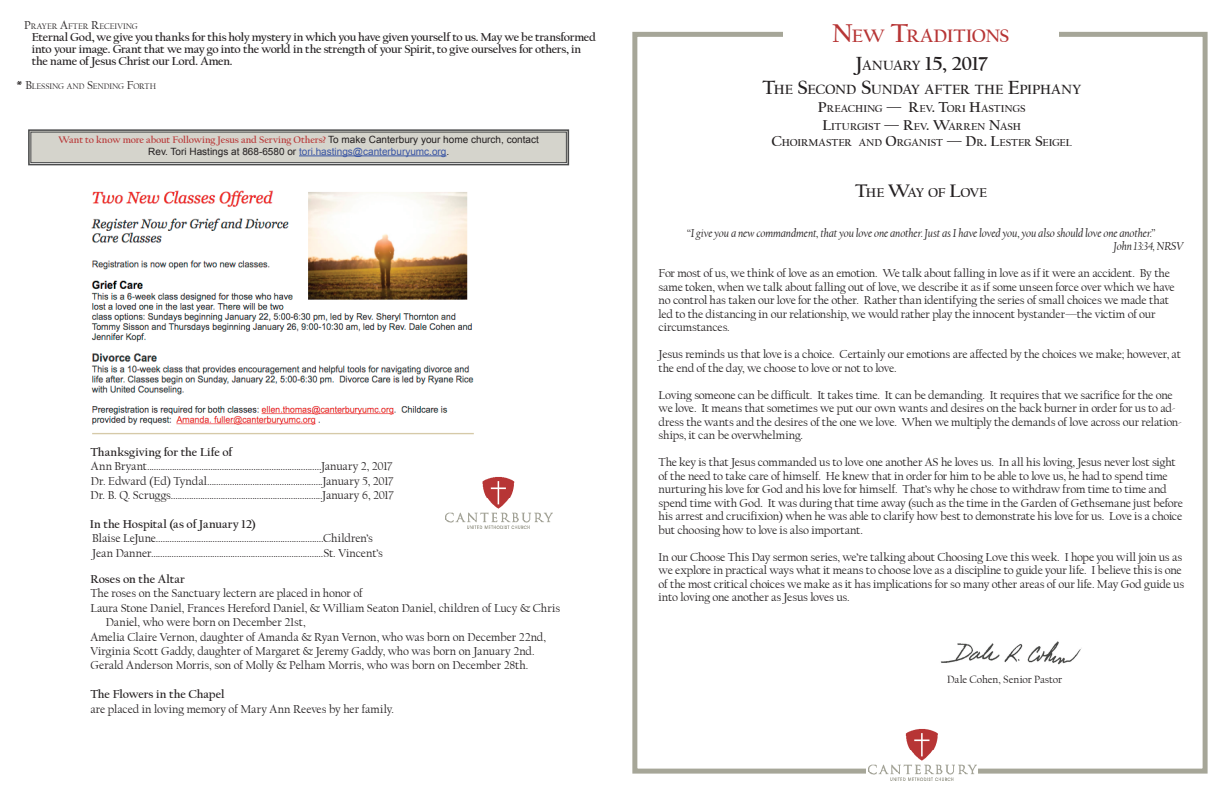
<style>
.page{position:relative;width:1224px;height:792px;background:#fff}
.page>*{position:absolute;margin:0;border:0;box-sizing:border-box;transform-origin:0 0}
.t1{font:700 20px "Californian FB";letter-spacing:-.02em;color:#231f20}
.t2{font:700 18.9px "Californian FB";color:#b73535}
.t3{font:700 14px "Californian FB";color:#231f20}
.t4{font:700 13.3px "Californian FB";letter-spacing:-.045em;color:#231f20}
.t5{font:12px/13.5px "Californian FB";letter-spacing:-.01em;color:#231f20}
.t6{font:700 12px/12px "Californian FB";letter-spacing:-.02em;color:#231f20}
.t7{font:italic 12px/13.5px "Californian FB";letter-spacing:-.015em;color:#231f20}
.t8{font:700 12px "Californian FB";letter-spacing:.005em;color:#231f20}
.t9{font:700 12px "Californian FB";color:#231f20}
.t10{font:11px "Californian FB";letter-spacing:-.01em;color:#231f20}
.t11{font:700 10.5px/18px "Californian FB";color:#231f20;text-align:center}
.t12{font:700 10px "Californian FB";letter-spacing:-.005em;color:#b83535}
.t13{font:10px "Arial";color:#3854a4}
.t14{font:8.4px "Californian FB";letter-spacing:-.005em;color:#231f20}
.s1{font-size:12px}
.s2{font-weight:700;font-size:12px}
.s3{font-family:"Arial";font-weight:400;color:#231f20}
.s4{color:#231f20}
.s5{font-size:27px}
.s6{font-size:14px}
.s7{font-size:20px}
.s8{font-size:15px}
.s9{font-size:19px}
</style>
<div class="page">
<div style="left:632px;top:32px;width:576px;height:742px;border:5px solid #a6a698"></div>
<div style="left:866px;top:724px;width:112px;height:63px;background:#fff"></div>
<img style="left:869px;top:729px;width:107px;height:51px">
<hr style="left:800px;top:192px;width:275px;height:2px;background:#231f20">
<hr style="left:664px;top:153px;width:207px;height:1px;background:#231f20">
<svg style="left:1202px;top:151px;width:6px;height:6px"></svg>
<hr style="left:656px;top:175px;width:208px;height:1px;background:#231f20">
<div style="left:783px;top:22px;width:275px;height:22px;background:#fff"></div>
<img style="left:91px;top:190px;width:383px;height:245px">
<img style="left:445px;top:477px;width:107px;height:51px">
<svg style="left:28px;top:129px;width:542px;height:37px;background:#c5c5bf"></svg>
<div style="left:31px;top:132px;width:536px;height:31px;border:1px solid #4b4c4d"></div>
<img style="left:940px;top:641px;width:142px;height:24px">
<p class="t14" style="left:24px;top:21px;width:115px"><span class="s1">P</span>RAYER <span class="s1">A</span>FTER <span class="s1">R</span>ECEIVING</p>
<p class="t6" style="left:32px;top:31px;width:566px">Eternal God, we give you thanks for this holy mystery in which you have given yourself to us. May we be transformed into your image. Grant that we may go into the world in the strength of your Spirit, to give ourselves for others, in the name of Jesus Christ our Lord. Amen.</p>
<p class="t14" style="left:17px;top:81px;width:141px"><span class="s2">*</span> <span class="s1">B</span>LESSING AND <span class="s1">S</span>ENDING <span class="s1">F</span>ORTH</p>
<p class="t12" style="left:59px;top:134px;width:482px">Want to know more about Following Jesus and Serving Others? <span class="s3">To make Canterbury your home church, contact</span></p>
<p class="t13" style="left:148px;top:145px;width:303px"><span class="s4">Rev. Tori Hastings at 868-6580 or</span> tori.hastings@canterburyumc.org<span class="s4">.</span></p>
<p class="t8" style="left:90px;top:445px;width:144px">Thanksgiving for the Life of</p>
<p class="t5" style="left:90px;top:459px;width:305px;line-height:14.4px;text-align:justify">Ann Bryant.............................................................................January 2, 2017<br>Dr. Edward (Ed) Tyndal...................................................January 5, 2017<br>Dr. B. Q. Scruggs...................................................................January 6, 2017</p>
<p class="t9" style="left:90px;top:517px;width:168px">In the Hospital (as of January 12)</p>
<p class="t5" style="left:92px;top:531px;width:292px;line-height:14.4px">Blaise LeJune..........................................................................Children’s<br>Jean Danner............................................................................St. Vincent’s</p>
<p class="t8" style="left:90px;top:572px;width:96px">Roses on the Altar</p>
<p class="t5" style="left:90px;top:587px;width:274px">The roses on the Sanctuary lectern are placed in honor of</p>
<p class="t5" style="left:90px;top:601px;width:471px">Laura Stone Daniel, Frances Hereford Daniel, &amp; William Seaton Daniel, children of Lucy &amp; Chris</p>
<p class="t5" style="left:106px;top:616px;width:201px">Daniel, who were born on December 21st,</p>
<p class="t5" style="left:90px;top:630px;width:457px">Amelia Claire Vernon, daughter of Amanda &amp; Ryan Vernon, who was born on December 22nd,</p>
<p class="t5" style="left:90px;top:644px;width:446px">Virginia Scott Gaddy, daughter of Margaret &amp; Jeremy Gaddy, who was born on January 2nd.</p>
<p class="t5" style="left:90px;top:659px;width:439px">Gerald Anderson Morris, son of Molly &amp; Pelham Morris, who was born on December 28th.</p>
<p class="t6" style="left:90px;top:688px;width:136px">The Flowers in the Chapel</p>
<p class="t5" style="left:90px;top:702px;width:305px">are placed in loving memory of Mary Ann Reeves by her family.</p>
<h2 class="t2" style="left:832px;top:25px;width:179px"><span class="s5">N</span>EW <span class="s5">T</span>RADITIONS</h2>
<h1 class="t1" style="left:856px;top:52px;width:133px">J<span class="s6">ANUARY</span> 15, 2017</h1>
<p class="t3" style="left:762px;top:81px;width:320px"><span class="s7">T</span>HE <span class="s7">S</span>ECOND <span class="s7">S</span>UNDAY AFTER THE <span class="s7">E</span>PIPHANY</p>
<p class="t11" style="left:818px;top:99px;width:209px"><span class="s8">P</span>REACHING <span class="s8">— R</span>EV<span class="s8">. T</span>ORI <span class="s8">H</span>ASTINGS<br><span class="s8">L</span>ITURGIST <span class="s8">— R</span>EV<span class="s8">. W</span>ARREN <span class="s8">N</span>ASH</p>
<p class="t11" style="left:772px;top:133px;width:302px"><span class="s8">C</span>HOIRMASTER AND <span class="s8">O</span>RGANIST <span class="s8">— D</span>R<span class="s8">. L</span>ESTER <span class="s8">S</span>EIGEL</p>
<p class="t4" style="left:855px;top:185px;width:134px"><span class="s9">T</span>HE <span class="s9">W</span>AY OF <span class="s9">L</span>OVE</p>
<p class="t7" style="left:1114px;top:226px;width:71px;text-indent:-427px">“I give you a new commandment, that you love one another. Just as I have loved you, you also should love one another.”<br>John 13:34, NRSV</p>
<p class="t5" style="left:659px;top:267px;width:518px">For most of us, we think of love as an emotion. We talk about falling in love as if it were an accident. By the same token, when we talk about falling out of love, we describe it as if some unseen force over which we have no control has taken our love for the other. Rather than identifying the series of small choices we made that led to the distancing in our relationship, we would rather play the innocent bystander—the victim of our circumstances.</p>
<p class="t5" style="left:659px;top:348px;width:524px">Jesus reminds us that love is a choice. Certainly our emotions are affected by the choices we make; however, at the end of the day, we choose to love or not to love.</p>
<p class="t5" style="left:659px;top:388px;width:525px">Loving someone can be difficult. It takes time. It can be demanding. It requires that we sacrifice for the one we love. It means that sometimes we put our own wants and desires on the back burner in order for us to ad&shy;dress the wants and the desires of the one we love. When we multiply the demands of love across our relation&shy;ships, it can be overwhelming.</p>
<p class="t5" style="left:659px;top:456px;width:526px">The key is that Jesus commanded us to love one another AS he loves us. In all his loving, Jesus never lost sight of the need to take care of himself. He knew that in order for him to be able to love us, he had to spend time nurturing his love for God and his love for himself. That’s why he chose to withdraw from time to time and spend time with God. It was during that time away (such as the time in the Garden of Gethsemane just before his arrest and crucifixion) when he was able to clarify how best to demonstrate his love for us. Love is a choice but choosing how to love is also important.</p>
<p class="t5" style="left:659px;top:550px;width:527px">In our Choose This Day sermon series, we’re talking about Choosing Love this week. I hope you will join us as we explore in practical ways what it means to choose love as a discipline to guide your life. I believe this is one of the most critical choices we make as it has implications for so many other areas of our life. May God guide us into loving one another as Jesus loves us.</p>
<p class="t10" style="left:947px;top:674px;width:117px">Dale Cohen, Senior Pastor</p>
</div>
